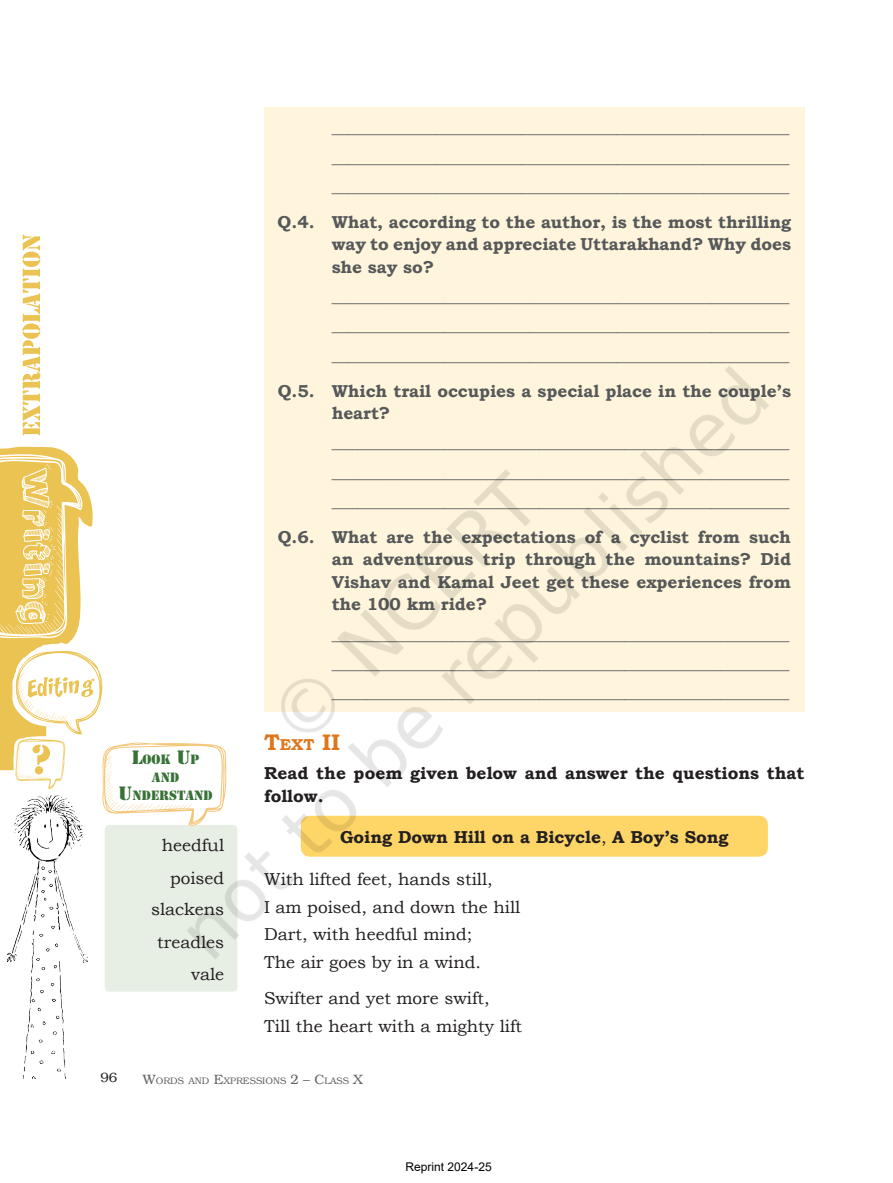
<style>
.page{position:relative;width:893px;height:1183px;background:#fff}
.page>*{position:absolute;margin:0;border:0;box-sizing:border-box;transform-origin:0 0}
.t1{font:700 22.5px "Bookman Old Style";color:#de761b}
.t2{font:700 17.25px/29.2px "Bookman Old Style";letter-spacing:-.005em;color:#57585a;text-align:justify}
.t3{font:17.25px/32.2px "Bookman Old Style";color:#231f20}
.t4{font:700 17.25px/22.5px "Bookman Old Style";color:#231f20}
.t5{font:13.5px "Bookman";color:#231f20}
.t6{font:12.6px/18px "Stencil Std";color:#387237;text-align:center}
.t7{font:12px "Arial";color:#000}
.t8{font:9.45px "Bookman";color:#636366}
.s1{font-size:18px}
.s2{font-size:15.75px}
.s3{font-weight:400}
.s4{font-size:13.5px}
</style>
<div class="page">
<img style="left:0;top:107px;width:805px;height:972px">
<img style="left:83px;top:291px;width:702px;height:702px">
<p class="t6" style="left:119px;top:750px;width:96px"><span class="s1">L</span>OOK <span class="s1">U</span>P<br>AND<br><span class="s1">U</span>NDERSTAND</p>
<p class="t3" style="left:151px;top:829px;width:75px;text-align:right">heedful poised slackens treadles vale</p>
<p class="t2" style="left:331px;top:112px;width:459px">_____________________________________________________ _____________________________________________________ _____________________________________________________</p>
<p class="t2" style="left:331px;top:210px;width:460px;line-height:22.5px;text-indent:-54px">Q.4. What, according to the author, is the most thrilling way to enjoy and appreciate Uttarakhand? Why does she say so?</p>
<p class="t2" style="left:331px;top:281px;width:459px">_____________________________________________________ _____________________________________________________ _____________________________________________________</p>
<p class="t2" style="left:331px;top:379px;width:460px;line-height:22.5px;text-indent:-54px">Q.5. Which trail occupies a special place in the couple’s heart?</p>
<p class="t2" style="left:331px;top:428px;width:459px">_____________________________________________________ _____________________________________________________ _____________________________________________________</p>
<p class="t2" style="left:331px;top:525px;width:460px;line-height:22.5px;text-indent:-54px">Q.6. What are the expectations of a cyclist from such an adventurous trip through the mountains? Did Vishav and Kamal Jeet get these experiences from the 100 km ride?</p>
<p class="t2" style="left:331px;top:619px;width:459px">_____________________________________________________ _____________________________________________________ _____________________________________________________</p>
<h1 class="t1" style="left:264px;top:726px;width:68px">T<span class="s2">ext</span> II</h1>
<p class="t4" style="left:264px;top:762px;width:541px">Read the poem given below and answer the questions that follow.</p>
<p class="t4" style="left:340px;top:825px;width:390px">Going Down Hill on a Bicycle<span class="s3">,</span> A Boy’s Song</p>
<p class="t3" style="left:264px;top:865px;width:257px;line-height:27.9px">With lifted feet, hands still,<br>I am poised, and down the hill<br>Dart, with heedful mind;<br>The air goes by in a wind.</p>
<p class="t3" style="left:264px;top:984px;width:259px;line-height:27.9px">Swifter and yet more swift,<br>Till the heart with a mighty lift</p>
<p class="t5" style="left:100px;top:1069px;width:18px">96</p>
<p class="t8" style="left:143px;top:1075px;width:221px"><span class="s4">W</span>ORDS AND <span class="s4">E</span>XPRESSIONS <span class="s4">2 – C</span>LASS <span class="s4">X</span></p>
<p class="t7" style="left:405px;top:1158px;width:88px">Reprint 2024-25</p>
</div>
